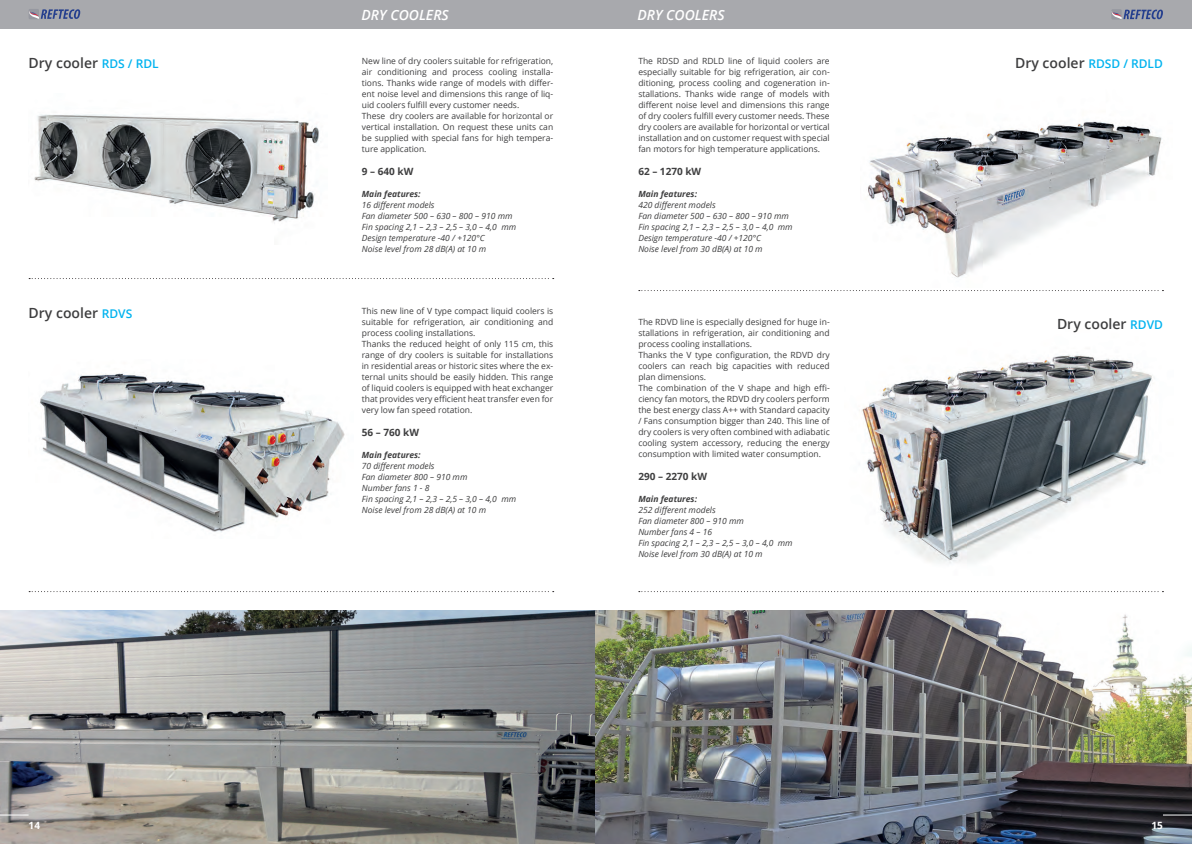
<style>
.page{position:relative;width:1192px;height:844px;background:#fff}
.page>*{position:absolute;margin:0;border:0;box-sizing:border-box;transform-origin:0 0}
.t1{font:600 14px "Open Sans";color:#3e3e3f}
.t2{font:italic 600 14px "Open Sans";color:#fff}
.t3{font:700 10px "Open Sans";color:#3e3e3f}
.t4{font:700 10px "Open Sans";color:#fff}
.t5{font:8.5px/11px "Open Sans";color:#3e3e3f}
.t6{font:italic 8.5px/11px "Open Sans";color:#3e3e3f}
.t7{font:italic 700 8.5px "Open Sans";color:#3e3e3f}
.s1{font-size:12px;color:#00b3ef}
</style>
<div class="page">
<img style="left:859px;top:354px;width:294px;height:210px">
<img style="left:0;top:610px;width:1191px;height:233px">
<div style="left:0;top:0;width:596px;height:29px;background:#a8a9ad"></div>
<svg style="left:29px;top:9px;width:51px;height:10px"></svg>
<div style="left:596px;top:0;width:595px;height:29px;background:#a8a9ad"></div>
<div style="left:1111px;top:9px;width:10px;height:11px;background:#9d9fa5"></div>
<svg style="left:1111px;top:10px;width:51px;height:9px"></svg>
<img style="left:34px;top:114px;width:285px;height:108px">
<img style="left:40px;top:373px;width:305px;height:159px">
<img style="left:868px;top:121px;width:294px;height:157px">
<svg style="left:29px;top:591px;width:525px;height:1px"></svg>
<svg style="left:29px;top:278px;width:525px;height:1px"></svg>
<svg style="left:639px;top:591px;width:524px;height:1px"></svg>
<svg style="left:639px;top:290px;width:524px;height:1px"></svg>
<svg style="left:1162px;top:814px;width:29px;height:1px"></svg>
<svg style="left:0;top:814px;width:29px;height:1px"></svg>
<h1 class="t2" style="left:361px;top:5px;width:89px">DRY COOLERS</h1>
<h1 class="t2" style="left:637px;top:5px;width:89px">DRY COOLERS</h1>
<p class="t5" style="left:362px;top:55px;width:193px">New line of dry coolers suitable for refrigeration, air conditioning and process cooling installa&shy;tions. Thanks wide range of models with differ&shy;ent noise level and dimensions this range of liq&shy;uid coolers fulfill every customer needs.<br>These dry coolers are available for horizontal or vertical installation. On request these units can be supplied with special fans for high tempera&shy;ture application.</p>
<p class="t3" style="left:362px;top:164px;width:53px">9 – 640 kW</p>
<p class="t7" style="left:362px;top:187px;width:60px">Main features:</p>
<p class="t6" style="left:362px;top:199px;width:156px">16 different models<br>Fan diameter 500 – 630 – 800 – 910 mm<br>Fin spacing 2,1 – 2,3 – 2,5 – 3,0 – 4,0 mm<br>Design temperature -40 / +120°C<br>Noise level from 28 dB(A) at 10 m</p>
<p class="t5" style="left:638px;top:55px;width:193px;text-align:justify">The RDSD and RDLD line of liquid coolers are especially suitable for big refrigeration, air con&shy;ditioning, process cooling and cogeneration in&shy;stallations. Thanks wide range of models with different noise level and dimensions this range of dry coolers fulfill every customer needs. These dry coolers are available for horizontal or vertical installation and on customer request with special fan motors for high temperature applications.</p>
<p class="t3" style="left:638px;top:164px;width:64px">62 – 1270 kW</p>
<p class="t7" style="left:638px;top:187px;width:60px">Main features:</p>
<p class="t6" style="left:638px;top:199px;width:156px">420 different models<br>Fan diameter 500 – 630 – 800 – 910 mm<br>Fin spacing 2,1 – 2,3 – 2,5 – 3,0 – 4,0 mm<br>Design temperature -40 / +120°C<br>Noise level from 30 dB(A) at 10 m</p>
<h1 class="t1" style="left:29px;top:53px;width:132px">Dry cooler <span class="s1">RDS / RDL</span></h1>
<h1 class="t1" style="left:1015px;top:53px;width:149px">Dry cooler <span class="s1">RDSD / RDLD</span></h1>
<h1 class="t1" style="left:29px;top:303px;width:105px">Dry cooler <span class="s1">RDVS</span></h1>
<p class="t5" style="left:362px;top:305px;width:193px">This new line of V type compact liquid coolers is suitable for refrigeration, air conditioning and process cooling installations.<br>Thanks the reduced height of only 115 cm, this range of dry coolers is suitable for installations in residential areas or historic sites where the ex&shy;ternal units should be easily hidden. This range of liquid coolers is equipped with heat exchanger that provides very efficient heat transfer even for very low fan speed rotation.</p>
<p class="t3" style="left:362px;top:425px;width:59px">56 – 760 kW</p>
<p class="t7" style="left:362px;top:448px;width:60px">Main features:</p>
<p class="t6" style="left:362px;top:460px;width:156px">70 different models<br>Fan diameter 800 – 910 mm<br>Number fans 1 - 8<br>Fin spacing 2,1 – 2,3 – 2,5 – 3,0 – 4,0 mm<br>Noise level from 28 dB(A) at 10 m</p>
<p class="t5" style="left:638px;top:316px;width:193px">The RDVD line is especially designed for huge in&shy;stallations in refrigeration, air conditioning and process cooling installations.<br>Thanks the V type configuration, the RDVD dry coolers can reach big capacities with reduced plan dimensions.<br>The combination of the V shape and high effi&shy;ciency fan motors, the RDVD dry coolers perform the best energy class A++ with Standard capacity / Fans consumption bigger than 240. This line of dry coolers is very often combined with adiabatic cooling system accessory, reducing the energy consumption with limited water consumption.</p>
<p class="t3" style="left:638px;top:469px;width:70px">290 – 2270 kW</p>
<p class="t7" style="left:638px;top:493px;width:60px">Main features:</p>
<p class="t6" style="left:638px;top:504px;width:156px">252 different models<br>Fan diameter 800 – 910 mm<br>Number fans 4 – 16<br>Fin spacing 2,1 – 2,3 – 2,5 – 3,0 – 4,0 mm<br>Noise level from 30 dB(A) at 10 m</p>
<h1 class="t1" style="left:1057px;top:314px;width:107px">Dry cooler <span class="s1">RDVD</span></h1>
<p class="t4" style="left:29px;top:817px;width:13px">14</p>
<p class="t4" style="left:1151px;top:817px;width:13px">15</p>
</div>
